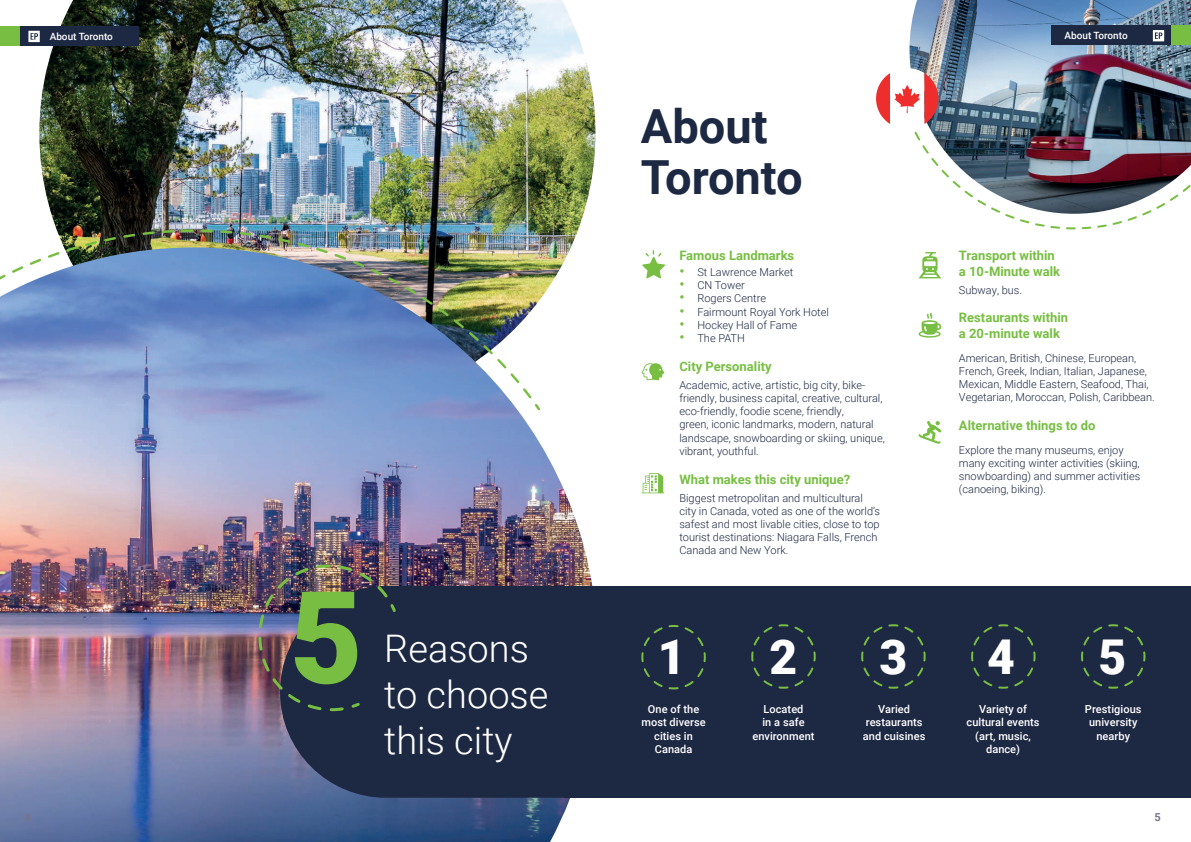
<style>
.page{position:relative;width:1191px;height:842px;background:#fff}
.page>*{position:absolute;margin:0;border:0;box-sizing:border-box;transform-origin:0 0}
.t1{font:900 48px "Roboto";color:#fff}
.t2{font:700 47px/51px "Roboto";color:#1d2843}
.t3{font:300 38px/45.6px "Roboto";color:#fff}
.t4{font:700 13px/15.6px "Roboto";color:#77be42}
.t5{font:300 11px/13.2px "Roboto";color:#1d2843}
.t6{font:500 11px/13.2px "Roboto";letter-spacing:.005em;color:#fff;text-align:center}
.t7{font:700 11px "Roboto";color:#777587}
.t8{font:500 10px "Roboto";color:#fff}
.s1{font-weight:700;font-size:14px;color:#77be42}
</style>
<div class="page">
<img style="left:39px;top:0;width:556px;height:247px">
<img style="left:329px;top:247px;width:264px;height:595px">
<div style="left:564px;top:586px;width:627px;height:212px;background:#1d2843"></div>
<svg style="left:641px;top:473px;width:23px;height:20px"></svg>
<svg style="left:641px;top:363px;width:23px;height:17px"></svg>
<svg style="left:642px;top:250px;width:23px;height:28px"></svg>
<svg style="left:918px;top:313px;width:23px;height:25px"></svg>
<svg style="left:918px;top:421px;width:23px;height:23px"></svg>
<div style="left:542px;top:586px;width:22px;height:212px;background:#1d2843"></div>
<svg style="left:641px;top:625px;width:65px;height:65px"></svg>
<svg style="left:751px;top:624px;width:65px;height:65px"></svg>
<svg style="left:861px;top:624px;width:65px;height:65px"></svg>
<svg style="left:971px;top:624px;width:65px;height:65px"></svg>
<svg style="left:1081px;top:624px;width:65px;height:65px"></svg>
<img style="left:909px;top:0;width:282px;height:221px">
<img style="left:876px;top:68px;width:251px;height:210px">
<div style="left:19px;top:26px;width:120px;height:20px;background:#1d2843"></div>
<div style="left:0;top:27px;width:19px;height:19px;background:#77be42"></div>
<svg style="left:28px;top:31px;width:12px;height:11px"></svg>
<img style="left:39px;top:182px;width:290px;height:70px">
<img style="left:0;top:252px;width:542px;height:590px">
<p class="t8" style="left:50px;top:29px;width:65px">About Toronto</p>
<p class="t7" style="left:24px;top:810px;width:8px">4</p>
<h3 class="t3" style="left:384px;top:625px;width:166px">Reasons to choose this city</h3>
<h2 class="t2" style="left:641px;top:99px;width:163px">About<br>Toronto</h2>
<p class="t4" style="left:679px;top:247px;width:116px">Famous Landmarks</p>
<p class="t5" style="left:679px;top:265px;width:115px"><span class="s1">•</span> St Lawrence Market</p>
<p class="t5" style="left:679px;top:278px;width:67px"><span class="s1">•</span> CN Tower</p>
<p class="t5" style="left:679px;top:291px;width:88px"><span class="s1">•</span> Rogers Centre</p>
<p class="t5" style="left:679px;top:305px;width:151px"><span class="s1">•</span> Fairmount Royal York Hotel</p>
<p class="t5" style="left:679px;top:318px;width:119px"><span class="s1">•</span> Hockey Hall of Fame</p>
<p class="t5" style="left:679px;top:331px;width:67px"><span class="s1">•</span> The PATH</p>
<p class="t4" style="left:679px;top:358px;width:94px">City Personality</p>
<p class="t5" style="left:679px;top:378px;width:207px">Academic, active, artistic, big city, bike&shy;friendly, business capital, creative, cultural, eco-friendly, foodie scene, friendly,<br>green, iconic landmarks, modern, natural landscape, snowboarding or skiing, unique, vibrant, youthful.</p>
<p class="t4" style="left:679px;top:471px;width:172px">What makes this city unique?</p>
<p class="t5" style="left:679px;top:491px;width:202px">Biggest metropolitan and multicultural city in Canada, voted as one of the world’s safest and most livable cities, close to top tourist destinations: Niagara Falls, French Canada and New York.</p>
<p class="t8" style="left:1064px;top:28px;width:65px">About Toronto</p>
<p class="t4" style="left:959px;top:247px;width:103px">Transport within a 10-Minute walk</p>
<p class="t5" style="left:959px;top:283px;width:65px">Subway, bus.</p>
<p class="t4" style="left:959px;top:309px;width:111px">Restaurants within a 20-minute walk</p>
<p class="t5" style="left:959px;top:351px;width:197px">American, British, Chinese, European, French, Greek, Indian, Italian, Japanese, Mexican, Middle Eastern, Seafood, Thai, Vegetarian, Moroccan, Polish, Caribbean.</p>
<p class="t4" style="left:959px;top:417px;width:138px">Alternative things to do</p>
<p class="t5" style="left:959px;top:443px;width:183px">Explore the many museums, enjoy many exciting winter activities (skiing, snowboarding) and summer activities (canoeing, biking).</p>
<h1 class="t1" style="left:658px;top:623px;width:29px">1</h1>
<h1 class="t1" style="left:769px;top:623px;width:29px">2</h1>
<h1 class="t1" style="left:879px;top:623px;width:29px">3</h1>
<h1 class="t1" style="left:987px;top:623px;width:29px">4</h1>
<h1 class="t1" style="left:1098px;top:623px;width:29px">5</h1>
<p class="t6" style="left:641px;top:702px;width:66px">One of the most diverse cities in<br>Canada</p>
<p class="t6" style="left:752px;top:702px;width:64px">Located<br>in a safe environment</p>
<p class="t6" style="left:863px;top:702px;width:64px">Varied restaurants and cuisines</p>
<p class="t6" style="left:966px;top:702px;width:75px">Variety of cultural events (art, music, dance)</p>
<p class="t6" style="left:1085px;top:702px;width:58px">Prestigious university nearby</p>
<p class="t7" style="left:1154px;top:810px;width:8px">5</p>
</div>
